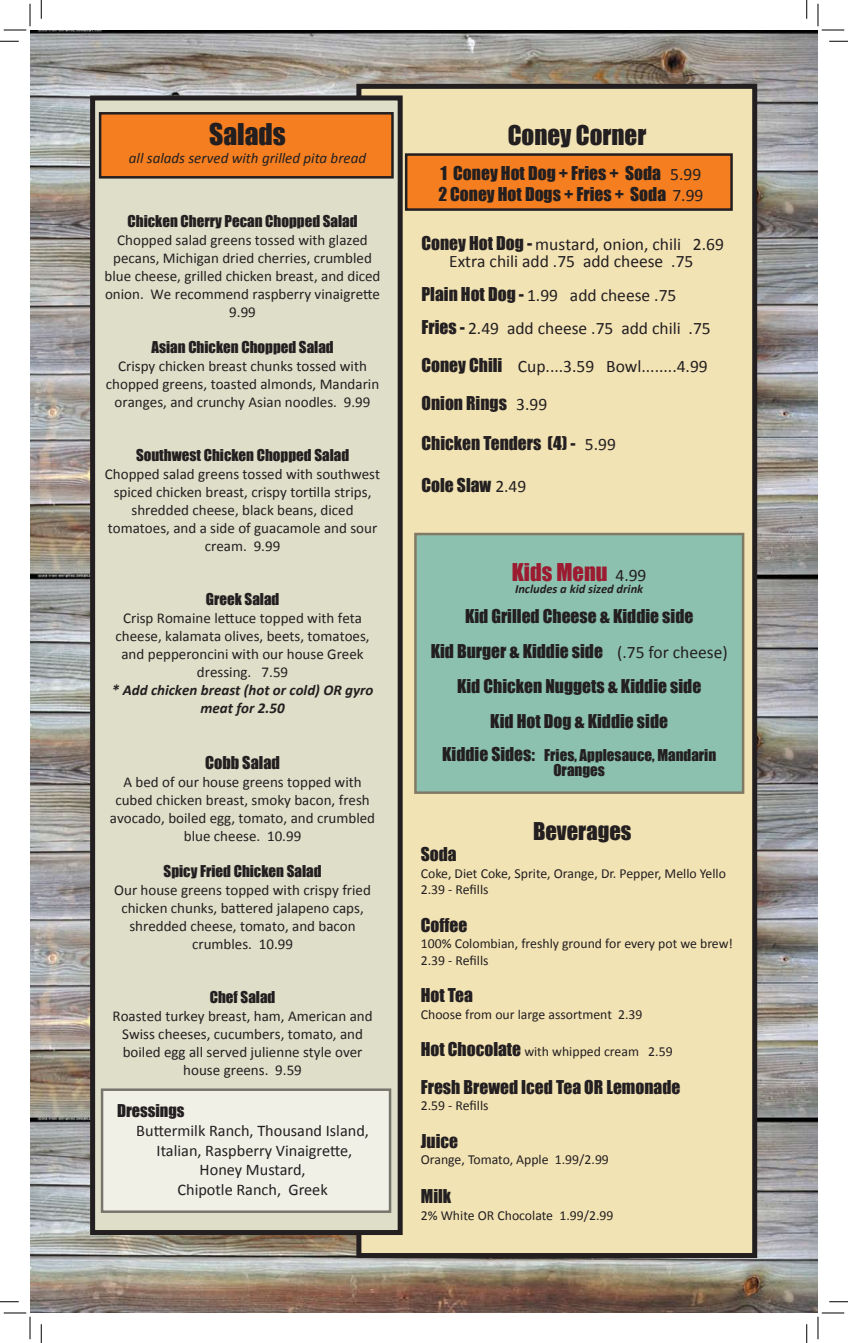
<style>
.page{position:relative;width:848px;height:1343px;background:#fff}
.page>*{position:absolute;margin:0;border:0;box-sizing:border-box;transform-origin:0 0}
.t1{font:27.5px "Impact";color:#231f20}
.Category{font:25px "Impact";color:#231f20}
.t2{font:22.5px "Impact";color:#9c1b30}
.t3{font:22.5px "Impact";color:#231f20}
.Item{font:17.5px "Impact";color:#231f20}
.Item-2{font:17.5px "Calibri";color:#231f20}
.t4{font:16.25px "Calibri";color:#231f20}
.Item-3{font:16.25px "Impact";color:#231f20}
.Item-4{font:15px/18px "Calibri";color:#231f20;text-align:center}
.Item-5{font:15px/15px "Impact";color:#231f20;text-align:center}
.Item-6{font:italic 700 15px/18px "Calibri";color:#231f20;text-align:center}
.t5{font:italic 15px "Calibri";color:#231f20}
.t6{font:13.75px "Calibri";color:#231f20}
.t7{font:italic 700 12.5px "Calibri";color:#231f20}
.s1{font-family:"Calibri"}
.s2{font-family:"Impact"}
.s3{font-family:"Calibri";font-size:17.5px;color:#231f20}
.s4{font-size:17.5px}
.s5{font-family:"Impact";font-size:17.5px}
</style>
<div class="page">
<img style="left:30px;top:30px;width:788px;height:1282px">
<div style="left:359px;top:86px;width:395px;height:1169px;background:#f2e3b5"></div>
<div style="left:356px;top:84px;width:401px;height:1174px;border:5px solid #231f20"></div>
<div style="left:93px;top:98px;width:307px;height:1134px;background:#dedec9"></div>
<div style="left:90px;top:95px;width:312px;height:1140px;border:5px solid #231f20"></div>
<div style="left:100px;top:113px;width:292px;height:64px;background:#f47e20"></div>
<div style="left:99px;top:112px;width:294px;height:66px;border:2px solid #231f20"></div>
<div style="left:415px;top:534px;width:328px;height:258px;background:#8cc0af"></div>
<div style="left:406px;top:154px;width:325px;height:55px;background:#f47e20"></div>
<div style="left:405px;top:153px;width:327px;height:58px;border:2px solid #231f20"></div>
<div style="left:102px;top:1089px;width:288px;height:122px;background:#f0f0e6"></div>
<svg style="left:0;top:40px;width:19px;height:2px"></svg>
<svg style="left:829px;top:40px;width:19px;height:2px"></svg>
<svg style="left:0;top:1301px;width:19px;height:1px"></svg>
<svg style="left:829px;top:1301px;width:19px;height:1px"></svg>
<svg style="left:40px;top:0;width:2px;height:19px"></svg>
<svg style="left:40px;top:1324px;width:2px;height:18px"></svg>
<svg style="left:806px;top:0;width:1px;height:19px"></svg>
<svg style="left:806px;top:1324px;width:1px;height:18px"></svg>
<svg style="left:4px;top:4px;width:27px;height:27px"></svg>
<svg style="left:4px;top:1312px;width:27px;height:27px"></svg>
<svg style="left:817px;top:4px;width:27px;height:27px"></svg>
<svg style="left:817px;top:1312px;width:27px;height:27px"></svg>
<p class="t1" style="left:209px;top:113px;width:78px">Salads</p>
<p class="t5" style="left:129px;top:148px;width:239px">all salads served with grilled pita bread</p>
<p class="Item-5" style="left:128px;top:213px;width:231px">Chicken Cherry Pecan Chopped Salad</p>
<p class="Item-4" style="left:105px;top:231px;width:277px">Chopped salad greens tossed with glazed pecans, Michigan dried cherries, crumbled blue cheese, grilled chicken breast, and diced onion. We recommend raspberry vinaigrette 9.99</p>
<p class="Item-5" style="left:151px;top:339px;width:184px">Asian Chicken Chopped Salad</p>
<p class="Item-4" style="left:106px;top:357px;width:275px">Crispy chicken breast chunks tossed with chopped greens, toasted almonds, Mandarin oranges, and crunchy Asian noodles. 9.99</p>
<p class="Item-5" style="left:136px;top:447px;width:214px">Southwest Chicken Chopped Salad</p>
<p class="Item-4" style="left:105px;top:465px;width:277px">Chopped salad greens tossed with southwest spiced chicken breast, crispy tortilla strips, shredded cheese, black beans, diced tomatoes, and a side of guacamole and sour cream. 9.99</p>
<p class="Item-5" style="left:206px;top:591px;width:75px">Greek Salad</p>
<p class="Item-4" style="left:115px;top:609px;width:256px">Crisp Romaine lettuce topped with feta cheese, kalamata olives, beets, tomatoes, and pepperoncini with our house Greek dressing. 7.59</p>
<p class="Item-6" style="left:112px;top:680px;width:263px">* Add chicken breast (hot or cold) OR gyro meat for 2.50</p>
<p class="Item-3" style="left:205px;top:749px;width:76px">Cobb Salad</p>
<p class="Item-4" style="left:110px;top:772px;width:267px">A bed of our house greens topped with cubed chicken breast, smoky bacon, fresh avocado, boiled egg, tomato, and crumbled blue cheese. 10.99</p>
<p class="Item-5" style="left:164px;top:863px;width:159px">Spicy Fried Chicken Salad</p>
<p class="Item-4" style="left:114px;top:880px;width:258px">Our house greens topped with crispy fried chicken chunks, battered jalapeno caps, shredded cheese, tomato, and bacon crumbles. 10.99</p>
<p class="Item-5" style="left:210px;top:989px;width:67px">Chef Salad</p>
<p class="Item-4" style="left:112px;top:1006px;width:261px">Roasted turkey breast, ham, American and Swiss cheeses, cucumbers, tomato, and boiled egg all served julienne style over house greens. 9.59</p>
<p class="Item-3" style="left:117px;top:1097px;width:69px">Dressings</p>
<p class="t4" style="left:136px;top:1119px;width:234px">Buttermilk Ranch, Thousand Island,</p>
<p class="t4" style="left:157px;top:1139px;width:197px">Italian, Raspberry Vinaigrette,</p>
<p class="t4" style="left:200px;top:1158px;width:107px">Honey Mustard,</p>
<p class="t4" style="left:177px;top:1178px;width:152px">Chipotle Ranch, Greek</p>
<p class="Category" style="left:507px;top:115px;width:140px">Coney Corner</p>
<p class="Item" style="left:440px;top:159px;width:262px">1 Coney Hot Dog + Fries + Soda <span class="s1">5.99</span></p>
<p class="Item" style="left:438px;top:180px;width:266px">2 Coney Hot Dogs + Fries + Soda <span class="s1">7.99</span></p>
<p class="Item-2" style="left:421px;top:232px;width:304px"><span class="s2">Coney Hot Dog -</span> mustard, onion, chili 2.69</p>
<p class="Item-2" style="left:449px;top:249px;width:246px">Extra chili add .75 add cheese .75</p>
<p class="Item-2" style="left:421px;top:283px;width:256px"><span class="s2">Plain Hot Dog -</span> 1.99 add cheese .75</p>
<p class="Item-2" style="left:421px;top:316px;width:291px"><span class="s2">Fries -</span> 2.49 add cheese .75 add chili .75</p>
<p class="Item-2" style="left:421px;top:354px;width:288px"><span class="s2">Coney Chili</span> Cup....3.59 Bowl........4.99</p>
<p class="Item" style="left:421px;top:390px;width:127px">Onion Rings <span class="s1">3.99</span></p>
<p class="Item" style="left:421px;top:430px;width:196px">Chicken Tenders (4) - <span class="s1">5.99</span></p>
<p class="Item" style="left:421px;top:472px;width:106px">Cole Slaw <span class="s1">2.49</span></p>
<p class="t2" style="left:512px;top:554px;width:136px">Kids Menu <span class="s3">4.99</span></p>
<p class="t7" style="left:515px;top:580px;width:130px">Includes a kid sized drink</p>
<p class="Item" style="left:465px;top:603px;width:230px">Kid Grilled Cheese &amp; Kiddie side</p>
<p class="Item" style="left:430px;top:638px;width:298px">Kid Burger &amp; Kiddie side <span class="s1">(.75 for cheese)</span></p>
<p class="Item" style="left:457px;top:673px;width:246px">Kid Chicken Nuggets &amp; Kiddie side</p>
<p class="Item" style="left:490px;top:708px;width:179px">Kid Hot Dog &amp; Kiddie side</p>
<p class="Item-5" style="left:442px;top:747px;width:275px"><span class="s4">Kiddie Sides:</span> Fries, Applesauce, Mandarin<br>Oranges</p>
<p class="t3" style="left:533px;top:814px;width:100px">Beverages</p>
<p class="Item" style="left:421px;top:840px;width:37px">Soda</p>
<p class="t6" style="left:421px;top:863px;width:307px">Coke, Diet Coke, Sprite, Orange, Dr. Pepper, Mello Yello</p>
<p class="t6" style="left:421px;top:880px;width:69px">2.39 - Refills</p>
<p class="Item" style="left:421px;top:911px;width:48px">Coffee</p>
<p class="t6" style="left:421px;top:934px;width:314px">100% Colombian, freshly ground for every pot we brew!</p>
<p class="t6" style="left:421px;top:950px;width:69px">2.39 - Refills</p>
<p class="Item" style="left:421px;top:981px;width:54px">Hot Tea</p>
<p class="t6" style="left:421px;top:1004px;width:223px">Choose from our large assortment 2.39</p>
<p class="t6" style="left:421px;top:1042px;width:253px"><span class="s5">Hot Chocolate</span> with whipped cream 2.59</p>
<p class="Item" style="left:421px;top:1073px;width:261px">Fresh Brewed Iced Tea OR Lemonade</p>
<p class="t6" style="left:421px;top:1096px;width:69px">2.59 - Refills</p>
<p class="Item" style="left:421px;top:1127px;width:39px">Juice</p>
<p class="t6" style="left:421px;top:1150px;width:190px">Orange, Tomato, Apple 1.99/2.99</p>
<p class="Item" style="left:421px;top:1182px;width:32px">Milk</p>
<p class="t6" style="left:421px;top:1205px;width:194px">2% White OR Chocolate 1.99/2.99</p>
</div>
